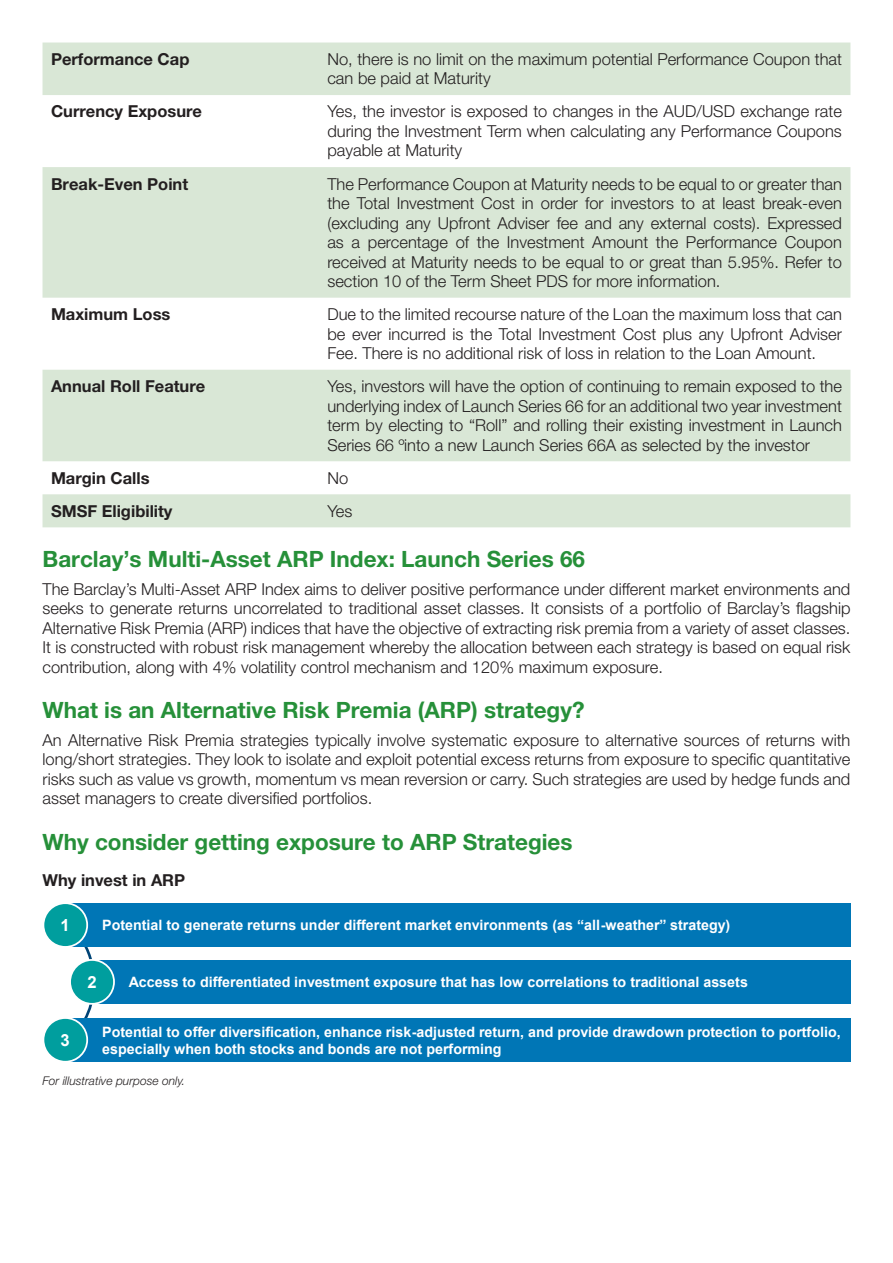
<style>
.page{position:relative;width:893px;height:1263px;background:#fff}
.page>*{position:absolute;margin:0;border:0;box-sizing:border-box;transform-origin:0 0}
.t1{font:700 22.5px "Helvetica Neue LT Pro";color:#269039}
.t2{font:700 16.65px "Arial";color:#fff}
.t3{font:300 16.5px/19.5px "Helvetica Neue LT Pro";color:#231f20;text-align:justify}
.t4{font:700 16.5px "Helvetica Neue LT Pro";color:#231f20}
.t5{font:700 14.25px/17.1px "Arial";color:#fff}
.t6{font:italic 300 12px "Helvetica Neue LT Pro";color:#231f20}
</style>
<div class="page">
<svg style="left:43px;top:43px;width:807px;height:484px;fill:#d9e7d6"></svg>
<svg style="left:84px;top:947px;width:8px;height:71px"></svg>
<div style="left:68px;top:903px;width:782px;height:44px;background:#0076b6"></div>
<div style="left:43px;top:903px;width:44px;height:44px;background:#009e9e;border-radius:50%"></div>
<div style="left:43px;top:902px;width:45px;height:46px;border:2px solid #fff;border-radius:50%"></div>
<div style="left:95px;top:960px;width:755px;height:44px;background:#0076b6"></div>
<div style="left:70px;top:960px;width:44px;height:44px;background:#009e9e;border-radius:50%"></div>
<div style="left:69px;top:959px;width:46px;height:46px;border:2px solid #fff;border-radius:50%"></div>
<div style="left:68px;top:1018px;width:782px;height:44px;background:#0076b6"></div>
<div style="left:43px;top:1018px;width:44px;height:44px;background:#009e9e;border-radius:50%"></div>
<div style="left:43px;top:1017px;width:45px;height:46px;border:2px solid #fff;border-radius:50%"></div>
<p class="t4" style="left:51px;top:49px;width:140px">Performance Cap</p>
<p class="t3" style="left:327px;top:49px;width:516px">No, there is no limit on the maximum potential Performance Coupon that can be paid at Maturity</p>
<p class="t4" style="left:51px;top:101px;width:152px">Currency Exposure</p>
<p class="t3" style="left:327px;top:102px;width:516px">Yes, the investor is exposed to changes in the AUD/USD exchange rate during the Investment Term when calculating any Performance Coupons payable at Maturity</p>
<p class="t4" style="left:51px;top:173px;width:139px">Break-Even Point</p>
<p class="t3" style="left:327px;top:174px;width:516px">The Performance Coupon at Maturity needs to be equal to or greater than the Total Investment Cost in order for investors to at least break-even (excluding any Upfront Adviser fee and any external costs). Expressed as a percentage of the Investment Amount the Performance Coupon received at Maturity needs to be equal to or great than 5.95%. Refer to section 10 of the Term Sheet PDS for more information.</p>
<p class="t4" style="left:51px;top:304px;width:121px">Maximum Loss</p>
<p class="t3" style="left:327px;top:304px;width:516px">Due to the limited recourse nature of the Loan the maximum loss that can be ever incurred is the Total Investment Cost plus any Upfront Adviser Fee. There is no additional risk of loss in relation to the Loan Amount.</p>
<p class="t4" style="left:51px;top:376px;width:156px">Annual Roll Feature</p>
<p class="t3" style="left:327px;top:376px;width:516px">Yes, investors will have the option of continuing to remain exposed to the underlying index of Launch Series 66 for an additional two year investment term by electing to “Roll” and rolling their existing investment in Launch Series 66 ºinto a new Launch Series 66A as selected by the investor</p>
<p class="t4" style="left:51px;top:468px;width:100px">Margin Calls</p>
<p class="t3" style="left:327px;top:468px;width:22px">No</p>
<p class="t4" style="left:51px;top:501px;width:123px">SMSF Eligibility</p>
<p class="t3" style="left:327px;top:501px;width:27px">Yes</p>
<h1 class="t1" style="left:43px;top:545px;width:544px">Barclay’s Multi-Asset ARP Index: Launch Series 66</h1>
<p class="t3" style="left:43px;top:579px;width:809px">The Barclay’s Multi-Asset ARP Index aims to deliver positive performance under different market environments and seeks to generate returns uncorrelated to traditional asset classes. It consists of a portfolio of Barclay’s flagship Alternative Risk Premia (ARP) indices that have the objective of extracting risk premia from a variety of asset classes.<br>It is constructed with robust risk management whereby the allocation between each strategy is based on equal risk contribution, along with 4% volatility control mechanism and 120% maximum exposure.</p>
<h1 class="t1" style="left:43px;top:696px;width:544px">What is an Alternative Risk Premia (ARP) strategy?</h1>
<p class="t3" style="left:43px;top:730px;width:809px">An Alternative Risk Premia strategies typically involve systematic exposure to alternative sources of returns with long/short strategies. They look to isolate and exploit potential excess returns from exposure to specific quantitative risks such as value vs growth, momentum vs mean reversion or carry. Such strategies are used by hedge funds and asset managers to create diversified portfolios.</p>
<h1 class="t1" style="left:43px;top:828px;width:531px">Why consider getting exposure to ARP Strategies</h1>
<p class="t4" style="left:43px;top:870px;width:144px">Why invest in ARP</p>
<p class="t2" style="left:61px;top:914px;width:11px">1</p>
<p class="t5" style="left:102px;top:917px;width:629px">Potential to generate returns under different market environments (as “all-weather” strategy)</p>
<p class="t2" style="left:87px;top:971px;width:11px">2</p>
<p class="t5" style="left:129px;top:974px;width:620px">Access to differentiated investment exposure that has low correlations to traditional assets</p>
<p class="t5" style="left:102px;top:1023px;width:740px">Potential to offer diversification, enhance risk-adjusted return, and provide drawdown protection to portfolio, especially when both stocks and bonds are not performing</p>
<p class="t2" style="left:61px;top:1029px;width:11px">3</p>
<p class="t6" style="left:43px;top:1073px;width:144px">For illustrative purpose only.</p>
</div>
